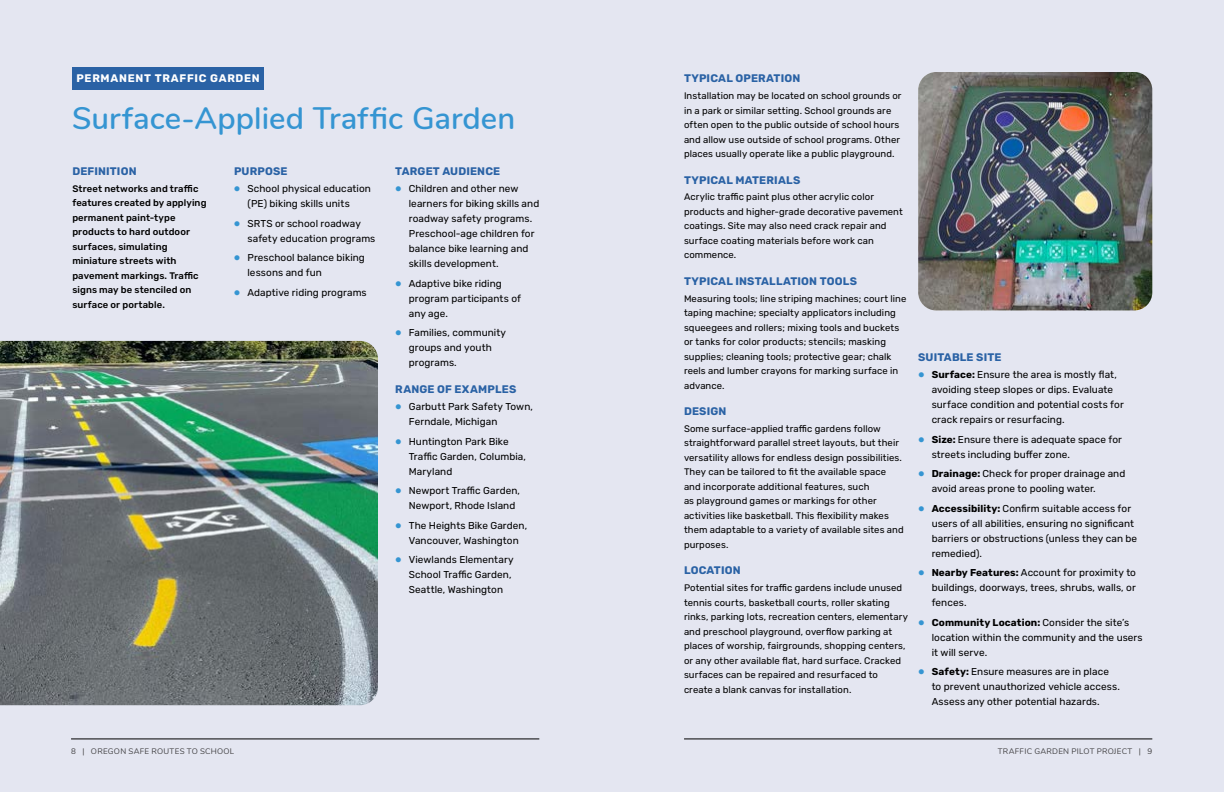
<style>
.page{position:relative;width:1224px;height:792px;background:#e4e6f1}
.page>*{position:absolute;margin:0;border:0;box-sizing:border-box;transform-origin:0 0}
.t1{font:600 31px "Nunito";letter-spacing:.005em;color:#3595d2}
.t2{font:700 11px "Rubik";letter-spacing:.015em;color:#2a62a5}
.t3{font:700 11px "Rubik";letter-spacing:.065em;color:#fff}
.t4{font:10px/15px "Rubik";letter-spacing:.005em;color:#000}
.t5{font:9.5px/14.5px "Rubik";letter-spacing:.01em;color:#000}
.t6{font:500 9.5px/14.5px "Rubik";letter-spacing:.01em;color:#000}
.t7{font:8px "Nunito";letter-spacing:.035em;color:#414042}
.s1{font-weight:700;font-size:20px;color:#3595d2}
.s2{font-weight:700}
</style>
<div class="page">
<div style="left:72px;top:68px;width:192px;height:22px;background:#2a62a5"></div>
<img style="left:0;top:341px;width:378px;height:364px">
<img style="left:918px;top:72px;width:234px;height:238px">
<hr style="left:684px;top:739px;width:468px;height:1px;background:#000">
<hr style="left:71px;top:739px;width:468px;height:1px;background:#000">
<p class="t3" style="left:76px;top:72px;width:185px">PERMANENT TRAFFIC GARDEN</p>
<h1 class="t1" style="left:72px;top:95px;width:445px">Surface-Applied Traffic Garden</h1>
<p class="t2" style="left:72px;top:165px;width:66px">DEFINITION</p>
<p class="t6" style="left:72px;top:182px;width:136px">Street networks and traffic features created by applying permanent paint-type products to hard outdoor surfaces, simulating miniature streets with pavement markings. Traffic signs may be stenciled on surface or portable.</p>
<p class="t2" style="left:234px;top:165px;width:55px">PURPOSE</p>
<p class="t4" style="left:248px;top:182px;width:125px;text-indent:-14px"><span class="s1">·</span> School physical education (PE) biking skills units</p>
<p class="t4" style="left:248px;top:216px;width:129px;text-indent:-14px"><span class="s1">·</span> SRTS or school roadway safety education programs</p>
<p class="t4" style="left:248px;top:251px;width:119px;text-indent:-14px"><span class="s1">·</span> Preschool balance biking lessons and fun</p>
<p class="t4" style="left:234px;top:285px;width:134px"><span class="s1">·</span> Adaptive riding programs</p>
<p class="t2" style="left:395px;top:165px;width:106px">TARGET AUDIENCE</p>
<p class="t4" style="left:409px;top:182px;width:132px;text-indent:-14px"><span class="s1">·</span> Children and other new learners for biking skills and roadway safety programs.<br>Preschool-age children for balance bike learning and skills development.</p>
<p class="t4" style="left:409px;top:276px;width:114px;text-indent:-14px"><span class="s1">·</span> Adaptive bike riding program participants of any age.</p>
<p class="t4" style="left:409px;top:326px;width:99px;text-indent:-14px"><span class="s1">·</span> Families, community groups and youth programs.</p>
<p class="t2" style="left:395px;top:383px;width:122px">RANGE OF EXAMPLES</p>
<p class="t4" style="left:409px;top:400px;width:126px;text-indent:-14px"><span class="s1">·</span> Garbutt Park Safety Town,<br>Ferndale, Michigan</p>
<p class="t4" style="left:409px;top:434px;width:119px;text-indent:-14px"><span class="s1">·</span> Huntington Park Bike<br>Traffic Garden, Columbia,<br>Maryland</p>
<p class="t4" style="left:409px;top:484px;width:113px;text-indent:-14px"><span class="s1">·</span> Newport Traffic Garden,<br>Newport, Rhode Island</p>
<p class="t4" style="left:395px;top:518px;width:133px;text-align:center"><span class="s1">·</span> The Heights Bike Garden,<br>Vancouver, Washington</p>
<p class="t4" style="left:409px;top:553px;width:106px;text-indent:-14px"><span class="s1">·</span> Viewlands Elementary<br>School Traffic Garden,<br>Seattle, Washington</p>
<p class="t2" style="left:684px;top:72px;width:118px">TYPICAL OPERATION</p>
<p class="t5" style="left:684px;top:89px;width:219px">Installation may be located on school grounds or in a park or similar setting. School grounds are often open to the public outside of school hours and allow use outside of school programs. Other places usually operate like a public playground.</p>
<p class="t2" style="left:684px;top:173px;width:118px">TYPICAL MATERIALS</p>
<p class="t5" style="left:684px;top:190px;width:220px">Acrylic traffic paint plus other acrylic color products and higher-grade decorative pavement coatings. Site may also need crack repair and surface coating materials before work can commence.</p>
<p class="t2" style="left:684px;top:275px;width:175px">TYPICAL INSTALLATION TOOLS</p>
<p class="t5" style="left:684px;top:291px;width:224px">Measuring tools; line striping machines; court line taping machine; specialty applicators including squeegees and rollers; mixing tools and buckets or tanks for color products; stencils; masking supplies; cleaning tools; protective gear; chalk reels and lumber crayons for marking surface in advance.</p>
<p class="t2" style="left:684px;top:405px;width:44px">DESIGN</p>
<p class="t5" style="left:684px;top:422px;width:221px">Some surface-applied traffic gardens follow straightforward parallel street layouts, but their versatility allows for endless design possibilities.<br>They can be tailored to fit the available space and incorporate additional features, such<br>as playground games or markings for other activities like basketball. This flexibility makes them adaptable to a variety of available sites and purposes.</p>
<p class="t2" style="left:684px;top:564px;width:58px">LOCATION</p>
<p class="t5" style="left:684px;top:581px;width:226px">Potential sites for traffic gardens include unused tennis courts, basketball courts, roller skating rinks, parking lots, recreation centers, elementary and preschool playground, overflow parking at places of worship, fairgrounds, shopping centers, or any other available flat, hard surface. Cracked surfaces can be repaired and resurfaced to create a blank canvas for installation.</p>
<p class="t2" style="left:918px;top:351px;width:85px">SUITABLE SITE</p>
<p class="t4" style="left:932px;top:368px;width:194px;text-indent:-14px"><span class="s1">·</span> <span class="s2">Surface:</span> Ensure the area is mostly flat, avoiding steep slopes or dips. Evaluate surface condition and potential costs for crack repairs or resurfacing.</p>
<p class="t4" style="left:932px;top:432px;width:192px;text-indent:-14px"><span class="s1">·</span> <span class="s2">Size:</span> Ensure there is adequate space for streets including buffer zone.</p>
<p class="t4" style="left:932px;top:467px;width:195px;text-indent:-14px"><span class="s1">·</span> <span class="s2">Drainage:</span> Check for proper drainage and avoid areas prone to pooling water.</p>
<p class="t4" style="left:932px;top:501px;width:207px;text-indent:-14px"><span class="s1">·</span> <span class="s2">Accessibility:</span> Confirm suitable access for users of all abilities, ensuring no significant barriers or obstructions (unless they can be remedied).</p>
<p class="t4" style="left:932px;top:566px;width:206px;text-align:justify;text-indent:-14px"><span class="s1">·</span> <span class="s2">Nearby Features:</span> Account for proximity to buildings, doorways, trees, shrubs, walls, or fences.</p>
<p class="t4" style="left:932px;top:615px;width:213px;text-indent:-14px"><span class="s1">·</span> <span class="s2">Community Location:</span> Consider the site’s location within the community and the users it will serve.</p>
<p class="t4" style="left:932px;top:665px;width:190px;text-indent:-14px"><span class="s1">·</span> <span class="s2">Safety:</span> Ensure measures are in place to prevent unauthorized vehicle access.<br>Assess any other potential hazards.</p>
<p class="t7" style="left:71px;top:745px;width:165px">8 | OREGON SAFE ROUTES TO SCHOOL</p>
<p class="t7" style="left:998px;top:745px;width:156px">TRAFFIC GARDEN PILOT PROJECT | 9</p>
</div>
